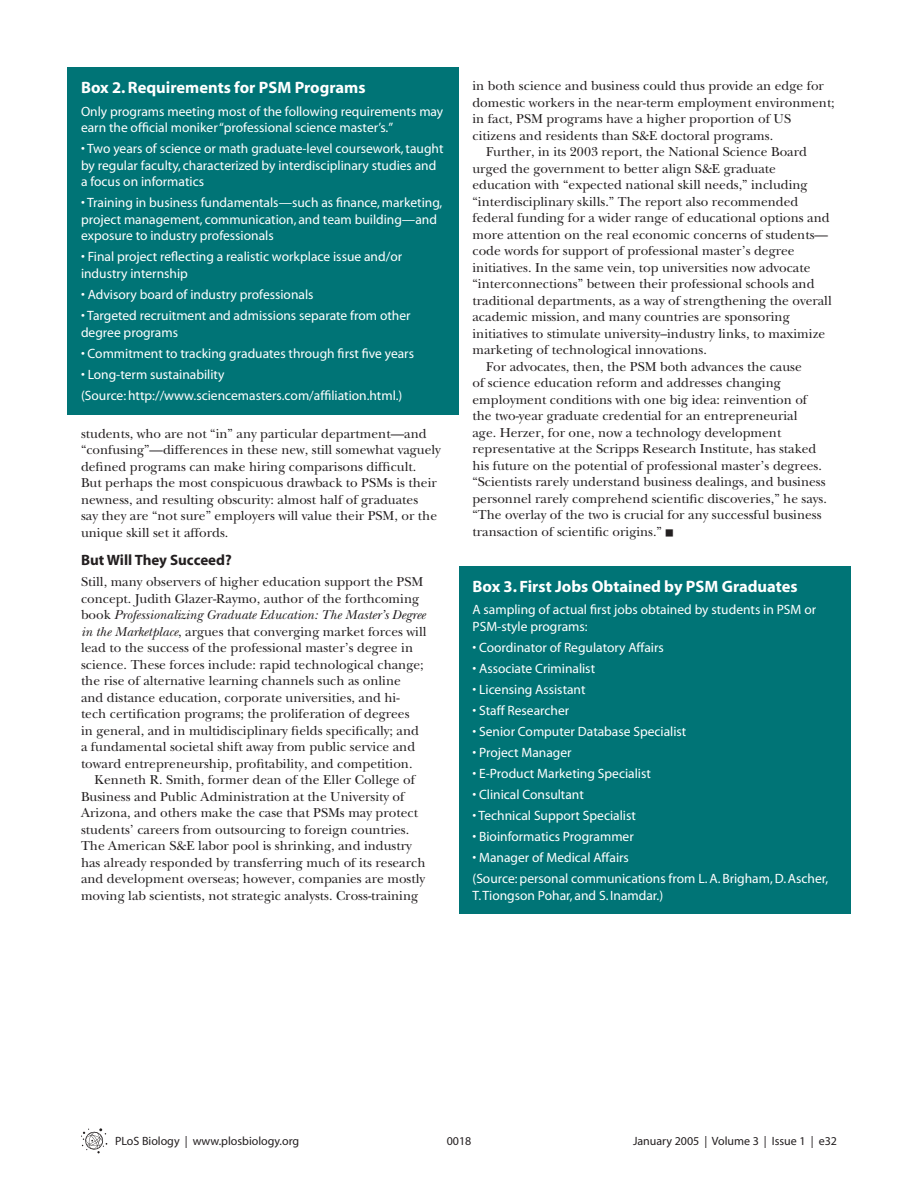
<style>
.page{position:relative;width:918px;height:1202px;background:#fff}
.page>*{position:absolute;margin:0;border:0;box-sizing:border-box;transform-origin:0 0}
.t1{font:700 16.5px "Myriad";color:#fff}
.t2{font:700 15px "Myriad";color:#231f20}
.t3{font:500 13.5px/16.5px "PLB Iserif";color:#231f20}
.t4{font:13.5px/16.5px "Myriad";color:#fff}
.t5{font:12px "Myriad";color:#231f20}
.s1{font-style:italic}
</style>
<div class="page">
<svg style="left:81px;top:1128px;width:26px;height:25px"></svg>
<div style="left:68px;top:68px;width:391px;height:347px;background:#007476"></div>
<div style="left:459px;top:566px;width:391px;height:347px;background:#007476"></div>
<p class="t1" style="left:81px;top:82px;width:286px">Box 2. Requirements for PSM Programs</p>
<p class="t4" style="left:81px;top:104px;width:364px">Only programs meeting most of the following requirements may earn the official moniker “professional science master’s.”</p>
<p class="t4" style="left:81px;top:142px;width:364px">• Two years of science or math graduate-level coursework, taught by regular faculty, characterized by interdisciplinary studies and a focus on informatics</p>
<p class="t4" style="left:81px;top:196px;width:363px">• Training in business fundamentals—such as finance, marketing, project management, communication, and team building—and exposure to industry professionals</p>
<p class="t4" style="left:81px;top:250px;width:323px">• Final project reflecting a realistic workplace issue and/or industry internship</p>
<p class="t4" style="left:81px;top:287px;width:234px">• Advisory board of industry professionals</p>
<p class="t4" style="left:81px;top:308px;width:331px">• Targeted recruitment and admissions separate from other degree programs</p>
<p class="t4" style="left:81px;top:346px;width:335px">• Commitment to tracking graduates through first five years</p>
<p class="t4" style="left:81px;top:364px;width:323px;line-height:21px">• Long-term sustainability<br>(Source: http://www.sciencemasters.com/affiliation.html.)</p>
<p class="t3" style="left:81px;top:426px;width:361px">students, who are not “in” any particular department—and “confusing”—differences in these new, still somewhat vaguely defined programs can make hiring comparisons difficult.<br>But perhaps the most conspicuous drawback to PSMs is their newness, and resulting obscurity: almost half of graduates<br>say they are “not sure” employers will value their PSM, or the unique skill set it affords.</p>
<p class="t2" style="left:81px;top:555px;width:152px">But Will They Succeed?</p>
<p class="t3" style="left:81px;top:574px;width:347px">Still, many observers of higher education support the PSM concept. Judith Glazer-Raymo, author of the forthcoming book <span class="s1">Professionalizing Graduate Education: The Master’s Degree in the Marketplace</span>, argues that converging market forces will lead to the success of the professional master’s degree in science. These forces include: rapid technological change; the rise of alternative learning channels such as online and distance education, corporate universities, and hi&shy;tech certification programs; the proliferation of degrees<br>in general, and in multidisciplinary fields specifically; and a fundamental societal shift away from public service and toward entrepreneurship, profitability, and competition.</p>
<p class="t3" style="left:81px;top:772px;width:346px;text-indent:14px">Kenneth R. Smith, former dean of the Eller College of Business and Public Administration at the University of Arizona, and others make the case that PSMs may protect students’ careers from outsourcing to foreign countries.<br>The American S&amp;E labor pool is shrinking, and industry has already responded by transferring much of its research and development overseas; however, companies are mostly moving lab scientists, not strategic analysts. Cross-training</p>
<p class="t3" style="left:472px;top:78px;width:353px">in both science and business could thus provide an edge for</p>
<p class="t3" style="left:472px;top:95px;width:364px">domestic workers in the near-term employment environment;</p>
<p class="t3" style="left:472px;top:111px;width:320px">in fact, PSM programs have a higher proportion of US</p>
<p class="t3" style="left:472px;top:128px;width:302px">citizens and residents than S&amp;E doctoral programs.</p>
<p class="t3" style="left:486px;top:144px;width:323px">Further, in its 2003 report, the National Science Board</p>
<p class="t3" style="left:472px;top:161px;width:305px">urged the government to better align S&amp;E graduate</p>
<p class="t3" style="left:472px;top:177px;width:337px">education with “expected national skill needs,” including</p>
<p class="t3" style="left:472px;top:194px;width:327px">“interdisciplinary skills.” The report also recommended</p>
<p class="t3" style="left:472px;top:210px;width:359px">federal funding for a wider range of educational options and</p>
<p class="t3" style="left:472px;top:227px;width:357px">more attention on the real economic concerns of students—</p>
<p class="t3" style="left:472px;top:243px;width:324px">code words for support of professional master’s degree</p>
<p class="t3" style="left:472px;top:260px;width:340px">initiatives. In the same vein, top universities now advocate</p>
<p class="t3" style="left:472px;top:276px;width:344px">“interconnections” between their professional schools and</p>
<p class="t3" style="left:472px;top:293px;width:361px">traditional departments, as a way of strengthening the overall</p>
<p class="t3" style="left:472px;top:309px;width:319px">academic mission, and many countries are sponsoring</p>
<p class="t3" style="left:472px;top:326px;width:354px">initiatives to stimulate university–industry links, to maximize</p>
<p class="t3" style="left:472px;top:342px;width:236px">marketing of technological innovations.</p>
<p class="t3" style="left:486px;top:359px;width:317px">For advocates, then, the PSM both advances the cause</p>
<p class="t3" style="left:472px;top:375px;width:310px">of science education reform and addresses changing</p>
<p class="t3" style="left:472px;top:392px;width:336px">employment conditions with one big idea: reinvention of</p>
<p class="t3" style="left:472px;top:408px;width:327px">the two-year graduate credential for an entrepreneurial</p>
<p class="t3" style="left:472px;top:425px;width:310px">age. Herzer, for one, now a technology development</p>
<p class="t3" style="left:472px;top:441px;width:345px">representative at the Scripps Research Institute, has staked</p>
<p class="t3" style="left:472px;top:458px;width:351px">his future on the potential of professional master’s degrees.</p>
<p class="t3" style="left:472px;top:474px;width:355px">“Scientists rarely understand business dealings, and business</p>
<p class="t3" style="left:472px;top:491px;width:356px">personnel rarely comprehend scientific discoveries,” he says.</p>
<p class="t3" style="left:472px;top:507px;width:351px">“The overlay of the two is crucial for any successful business</p>
<p class="t3" style="left:472px;top:524px;width:202px">transaction of scientific origins.” -</p>
<p class="t1" style="left:472px;top:580px;width:327px">Box 3. First Jobs Obtained by PSM Graduates</p>
<p class="t4" style="left:472px;top:602px;width:345px">A sampling of actual first jobs obtained by students in PSM or<br>PSM-style programs:</p>
<p class="t4" style="left:472px;top:640px;width:193px">• Coordinator of Regulatory Affairs</p>
<p class="t4" style="left:472px;top:661px;width:124px">• Associate Criminalist</p>
<p class="t4" style="left:472px;top:682px;width:115px">• Licensing Assistant</p>
<p class="t4" style="left:472px;top:703px;width:98px">• Staff Researcher</p>
<p class="t4" style="left:472px;top:724px;width:215px">• Senior Computer Database Specialist</p>
<p class="t4" style="left:472px;top:745px;width:101px">• Project Manager</p>
<p class="t4" style="left:472px;top:766px;width:180px">• E-Product Marketing Specialist</p>
<p class="t4" style="left:472px;top:787px;width:113px">• Clinical Consultant</p>
<p class="t4" style="left:472px;top:808px;width:165px">• Technical Support Specialist</p>
<p class="t4" style="left:472px;top:829px;width:163px">• Bioinformatics Programmer</p>
<p class="t4" style="left:472px;top:848px;width:357px;line-height:21px">• Manager of Medical Affairs<br>(Source: personal communications from L. A. Brigham, D. Ascher,</p>
<p class="t4" style="left:472px;top:887px;width:192px">T. Tiongson Pohar, and S. Inamdar.)</p>
<p class="t5" style="left:115px;top:1136px;width:186px">PLoS Biology | www.plosbiology.org</p>
<p class="t5" style="left:447px;top:1136px;width:26px">0018</p>
<p class="t5" style="left:633px;top:1136px;width:205px">January 2005 | Volume 3 | Issue 1 | e32</p>
</div>
